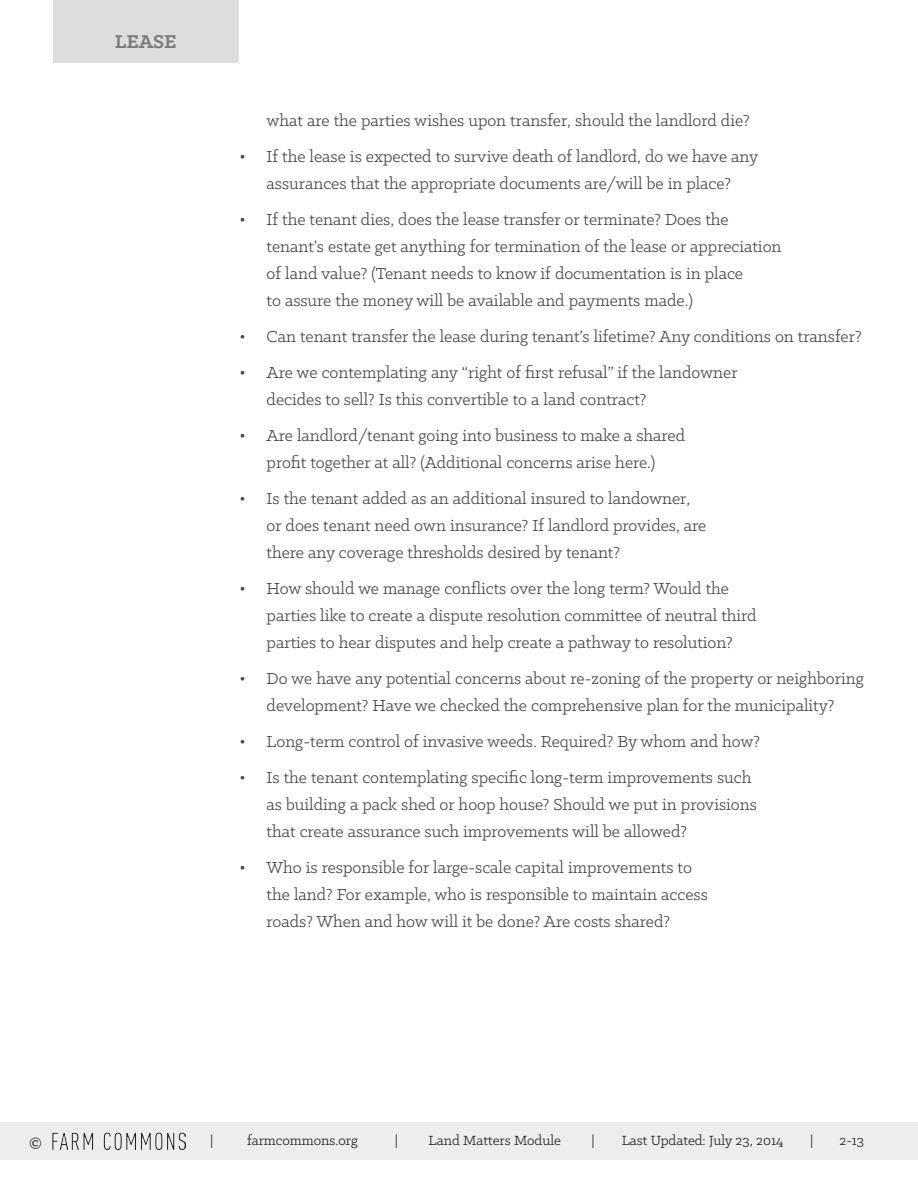
<style>
.page{position:relative;width:918px;height:1188px;background:#fff}
.page>*{position:absolute;margin:0;border:0;box-sizing:border-box;transform-origin:0 0}
.t1{font:700 21px "Klinic Slab";color:#7e7a7b}
.t2{font:18px/27px "Klinic Slab";color:#454646}
.t3{font:700 18px "Klinic Slab";color:#454646}
.t4{font:15px "Klinic Slab";color:#231f20}
</style>
<div class="page">
<div style="left:0;top:1122px;width:918px;height:37px;background:#ededee"></div>
<div style="left:53px;top:1px;width:185px;height:62px;background:#dcdddf"></div>
<img style="left:53px;top:1132px;width:132px;height:18px">
<p class="t1" style="left:115px;top:27px;width:63px">LEASE</p>
<p class="t2" style="left:267px;top:106px;width:485px">what are the parties wishes upon transfer, should the landlord die?</p>
<p class="t2" style="left:240px;top:142px;width:520px;text-align:center">• If the lease is expected to survive death of landlord, do we have any assurances that the appropriate documents are/will be in place?</p>
<p class="t2" style="left:267px;top:205px;width:516px;text-indent:-27px">• If the tenant dies, does the lease transfer or terminate? Does the tenant’s estate get anything for termination of the lease or appreciation of land value? (Tenant needs to know if documentation is in place<br>to assure the money will be available and payments made.)</p>
<p class="t2" style="left:240px;top:322px;width:624px">• Can tenant transfer the lease during tenant’s lifetime? Any conditions on transfer?</p>
<p class="t2" style="left:267px;top:358px;width:473px;text-indent:-27px">• Are we contemplating any “right of first refusal” if the landowner decides to sell? Is this convertible to a land contract?</p>
<p class="t2" style="left:240px;top:421px;width:447px;text-align:center">• Are landlord/tenant going into business to make a shared profit together at all? (Additional concerns arise here.)</p>
<p class="t2" style="left:267px;top:484px;width:441px;text-indent:-27px">• Is the tenant added as an additional insured to landowner, or does tenant need own insurance? If landlord provides, are there any coverage thresholds desired by tenant?</p>
<p class="t2" style="left:267px;top:574px;width:492px;text-indent:-27px">• How should we manage conflicts over the long term? Would the parties like to create a dispute resolution committee of neutral third parties to hear disputes and help create a pathway to resolution?</p>
<p class="t2" style="left:240px;top:664px;width:626px;text-align:center">• Do we have any potential concerns about re-zoning of the property or neighboring development? Have we checked the comprehensive plan for the municipality?</p>
<p class="t2" style="left:240px;top:727px;width:522px">• Long-term control of invasive weeds. Required? By whom and how?</p>
<p class="t2" style="left:267px;top:763px;width:492px;text-indent:-27px">• Is the tenant contemplating specific long-term improvements such as building a pack shed or hoop house? Should we put in provisions that create assurance such improvements will be allowed?</p>
<p class="t2" style="left:267px;top:853px;width:443px;text-indent:-27px">• Who is responsible for large-scale capital improvements to the land? For example, who is responsible to maintain access roads? When and how will it be done? Are costs shared?</p>
<p class="t3" style="left:29px;top:1130px;width:14px">©</p>
<p class="t4" style="left:210px;top:1131px;width:5px">|</p>
<p class="t4" style="left:247px;top:1131px;width:112px">farmcommons.org</p>
<p class="t4" style="left:395px;top:1131px;width:5px">|</p>
<p class="t4" style="left:429px;top:1131px;width:134px">Land Matters Module</p>
<p class="t4" style="left:591px;top:1131px;width:5px">|</p>
<p class="t4" style="left:622px;top:1131px;width:163px">Last Updated: July 23, 2014</p>
<p class="t4" style="left:810px;top:1131px;width:5px">|</p>
<p class="t4" style="left:840px;top:1131px;width:26px">2-13</p>
</div>
